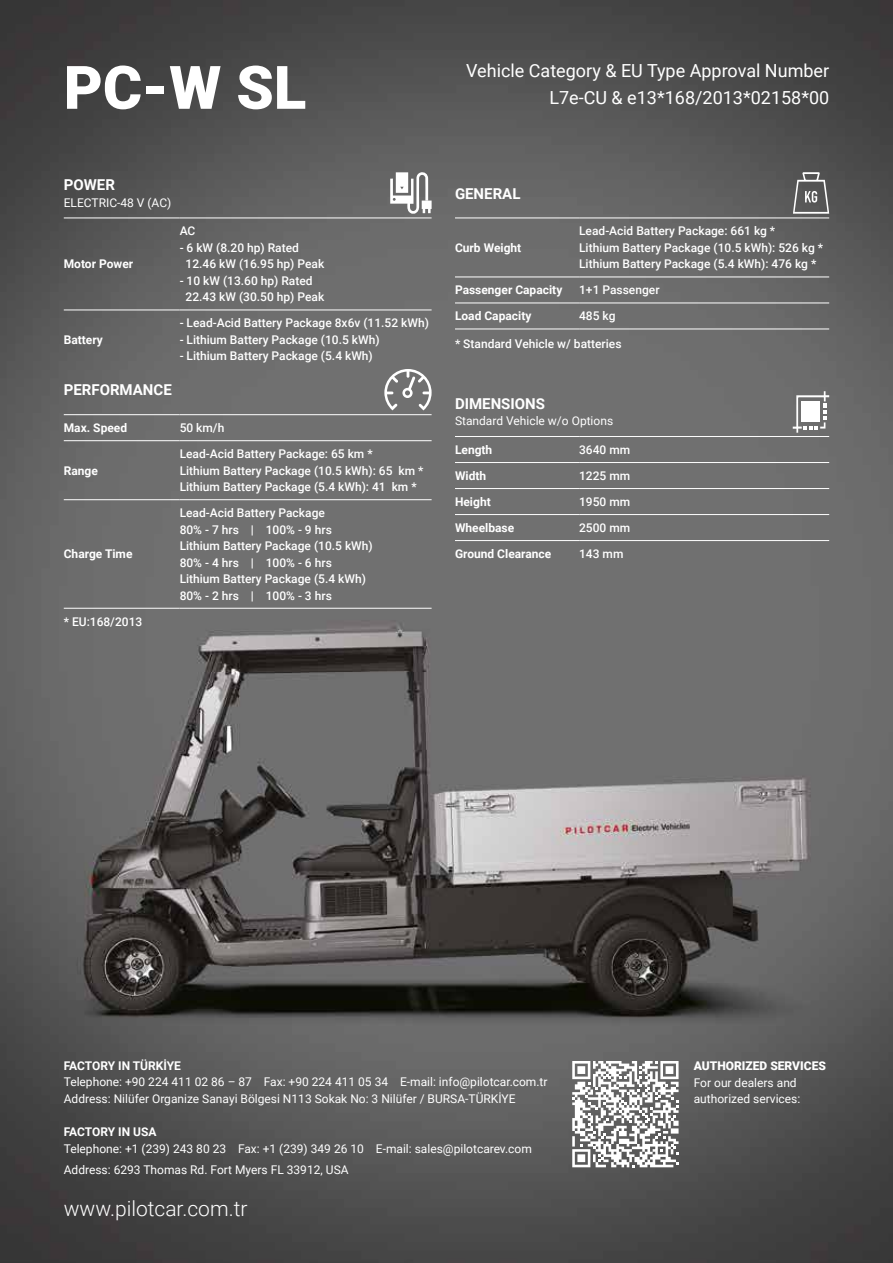
<style>
.page{position:relative;width:893px;height:1263px;background:#fff}
.page>*{position:absolute;margin:0;border:0;box-sizing:border-box;transform-origin:0 0}
.t1{font:900 60px "Roboto";color:#fff}
.t2{font:300 21px "Roboto";color:#fff}
.t3{font:18px/27px "Roboto";color:#fff;text-align:right}
.t4{font:700 15px "Roboto";color:#fff}
.t5{font:500 12px/16.5px "Roboto";color:#fff}
.t6{font:12px/16.5px "Roboto";color:#fff}
.t7{font:700 12px "Roboto";color:#fff}
.t8{font:900 12px "Roboto";color:#fff}
</style>
<div class="page">
<img style="left:0;top:0;width:893px;height:1263px">
<hr style="left:64px;top:218px;width:116px;height:1px;background:#fff">
<hr style="left:64px;top:414px;width:116px;height:1px;background:#fff">
<hr style="left:180px;top:414px;width:252px;height:1px;background:#fff">
<hr style="left:64px;top:440px;width:116px;height:1px;background:#fff">
<hr style="left:180px;top:440px;width:252px;height:1px;background:#fff">
<hr style="left:64px;top:499px;width:116px;height:1px;background:#fff">
<hr style="left:180px;top:499px;width:252px;height:1px;background:#fff">
<hr style="left:64px;top:608px;width:116px;height:1px;background:#fff">
<hr style="left:180px;top:608px;width:252px;height:1px;background:#fff">
<hr style="left:180px;top:218px;width:252px;height:1px;background:#fff">
<hr style="left:180px;top:310px;width:252px;height:1px;background:#fff">
<hr style="left:64px;top:310px;width:116px;height:1px;background:#fff">
<svg style="left:390px;top:171px;width:42px;height:43px"></svg>
<svg style="left:384px;top:369px;width:48px;height:41px"></svg>
<hr style="left:455px;top:218px;width:124px;height:1px;background:#fff">
<hr style="left:579px;top:218px;width:250px;height:1px;background:#fff">
<hr style="left:455px;top:277px;width:124px;height:1px;background:#fff">
<hr style="left:579px;top:277px;width:250px;height:1px;background:#fff">
<hr style="left:455px;top:303px;width:124px;height:1px;background:#fff">
<hr style="left:579px;top:303px;width:250px;height:1px;background:#fff">
<hr style="left:579px;top:329px;width:250px;height:1px;background:#fff">
<hr style="left:455px;top:462px;width:124px;height:1px;background:#fff">
<hr style="left:579px;top:462px;width:250px;height:1px;background:#fff">
<hr style="left:455px;top:488px;width:124px;height:1px;background:#fff">
<hr style="left:579px;top:488px;width:250px;height:1px;background:#fff">
<hr style="left:455px;top:514px;width:124px;height:1px;background:#fff">
<hr style="left:579px;top:514px;width:250px;height:1px;background:#fff">
<hr style="left:455px;top:329px;width:124px;height:1px;background:#fff">
<hr style="left:455px;top:436px;width:124px;height:1px;background:#fff">
<hr style="left:579px;top:436px;width:250px;height:1px;background:#fff">
<hr style="left:455px;top:540px;width:124px;height:1px;background:#fff">
<hr style="left:579px;top:540px;width:250px;height:1px;background:#fff">
<svg style="left:793px;top:172px;width:36px;height:42px;background:#7a7a7a"></svg>
<svg style="left:572px;top:1061px;width:107px;height:106px"></svg>
<svg style="left:793px;top:391px;width:36px;height:42px"></svg>
<h1 class="t1" style="left:64px;top:45px;width:244px">PC-W SL</h1>
<h3 class="t3" style="left:466px;top:57px;width:365px">Vehicle Category &amp; EU Type Approval Number<br>L7e-CU &amp; e13*168/2013*02158*00</h3>
<p class="t4" style="left:64px;top:174px;width:53px">POWER</p>
<p class="t6" style="left:64px;top:194px;width:109px">ELECTRIC-48 V (AC)</p>
<p class="t7" style="left:64px;top:256px;width:71px">Motor Power</p>
<p class="t7" style="left:64px;top:331px;width:41px">Battery</p>
<p class="t5" style="left:180px;top:222px;width:17px">AC</p>
<p class="t5" style="left:186px;top:239px;width:140px;text-indent:-6px">- 6 kW (8.20 hp) Rated<br>12.46 kW (16.95 hp) Peak</p>
<p class="t5" style="left:186px;top:272px;width:140px;text-indent:-6px">- 10 kW (13.60 hp) Rated<br>22.43 kW (30.50 hp) Peak</p>
<p class="t5" style="left:180px;top:314px;width:251px">- Lead-Acid Battery Package 8x6v (11.52 kWh)</p>
<p class="t5" style="left:180px;top:331px;width:201px">- Lithium Battery Package (10.5 kWh)</p>
<p class="t5" style="left:180px;top:347px;width:195px">- Lithium Battery Package (5.4 kWh)</p>
<p class="t4" style="left:64px;top:379px;width:110px">PERFORMANCE</p>
<p class="t7" style="left:64px;top:419px;width:65px">Max. Speed</p>
<p class="t5" style="left:180px;top:419px;width:46px">50 km/h</p>
<p class="t7" style="left:64px;top:462px;width:36px">Range</p>
<p class="t5" style="left:180px;top:445px;width:245px">Lead-Acid Battery Package: 65 km *<br>Lithium Battery Package (10.5 kWh): 65 km *<br>Lithium Battery Package (5.4 kWh): 41 km *</p>
<p class="t7" style="left:64px;top:546px;width:70px">Charge Time</p>
<p class="t5" style="left:64px;top:613px;width:80px">* EU:168/2013</p>
<p class="t5" style="left:180px;top:504px;width:195px">Lead-Acid Battery Package<br>80% - 7 hrs | 100% - 9 hrs<br>Lithium Battery Package (10.5 kWh)<br>80% - 4 hrs | 100% - 6 hrs<br>Lithium Battery Package (5.4 kWh)<br>80% - 2 hrs | 100% - 3 hrs</p>
<p class="t4" style="left:455px;top:183px;width:67px">GENERAL</p>
<p class="t7" style="left:455px;top:239px;width:68px">Curb Weight</p>
<p class="t5" style="left:579px;top:222px;width:245px">Lead-Acid Battery Package: 661 kg *<br>Lithium Battery Package (10.5 kWh): 526 kg *<br>Lithium Battery Package (5.4 kWh): 476 kg *</p>
<p class="t7" style="left:455px;top:282px;width:109px">Passenger Capacity</p>
<p class="t5" style="left:579px;top:281px;width:82px">1+1 Passenger</p>
<p class="t7" style="left:455px;top:308px;width:78px">Load Capacity</p>
<p class="t5" style="left:579px;top:307px;width:38px">485 kg</p>
<p class="t5" style="left:455px;top:335px;width:168px">* Standard Vehicle w/ batteries</p>
<p class="t4" style="left:455px;top:393px;width:92px">DIMENSIONS</p>
<p class="t6" style="left:455px;top:412px;width:160px">Standard Vehicle w/o Options</p>
<p class="t7" style="left:455px;top:441px;width:39px">Length</p>
<p class="t5" style="left:579px;top:441px;width:53px">3640 mm</p>
<p class="t7" style="left:455px;top:467px;width:33px">Width</p>
<p class="t5" style="left:579px;top:467px;width:53px">1225 mm</p>
<p class="t7" style="left:455px;top:493px;width:37px">Height</p>
<p class="t5" style="left:579px;top:493px;width:53px">1950 mm</p>
<p class="t7" style="left:455px;top:519px;width:61px">Wheelbase</p>
<p class="t5" style="left:579px;top:519px;width:53px">2500 mm</p>
<p class="t7" style="left:455px;top:545px;width:98px">Ground Clearance</p>
<p class="t5" style="left:579px;top:545px;width:46px">143 mm</p>
<p class="t7" style="left:64px;top:1057px;width:119px">FACTORY IN TÜRKİYE</p>
<p class="t6" style="left:64px;top:1073px;width:485px">Telephone: +90 224 411 02 86 – 87 Fax: +90 224 411 05 34 E-mail: info@pilotcar.com.tr<br>Address: Nilüfer Organize Sanayi Bölgesi N113 Sokak No: 3 Nilüfer / BURSA-TÜRKİYE</p>
<p class="t7" style="left:64px;top:1123px;width:94px">FACTORY IN USA</p>
<p class="t6" style="left:64px;top:1137px;width:470px;line-height:21px">Telephone: +1 (239) 243 80 23 Fax: +1 (239) 349 26 10 E-mail: sales@pilotcarev.com<br>Address: 6293 Thomas Rd. Fort Myers FL 33912, USA</p>
<h2 class="t2" style="left:64px;top:1193px;width:185px">www.pilotcar.com.tr</h2>
<p class="t8" style="left:694px;top:1057px;width:134px">AUTHORIZED SERVICES</p>
<p class="t6" style="left:694px;top:1073px;width:108px">For our dealers and authorized services:</p>
</div>
